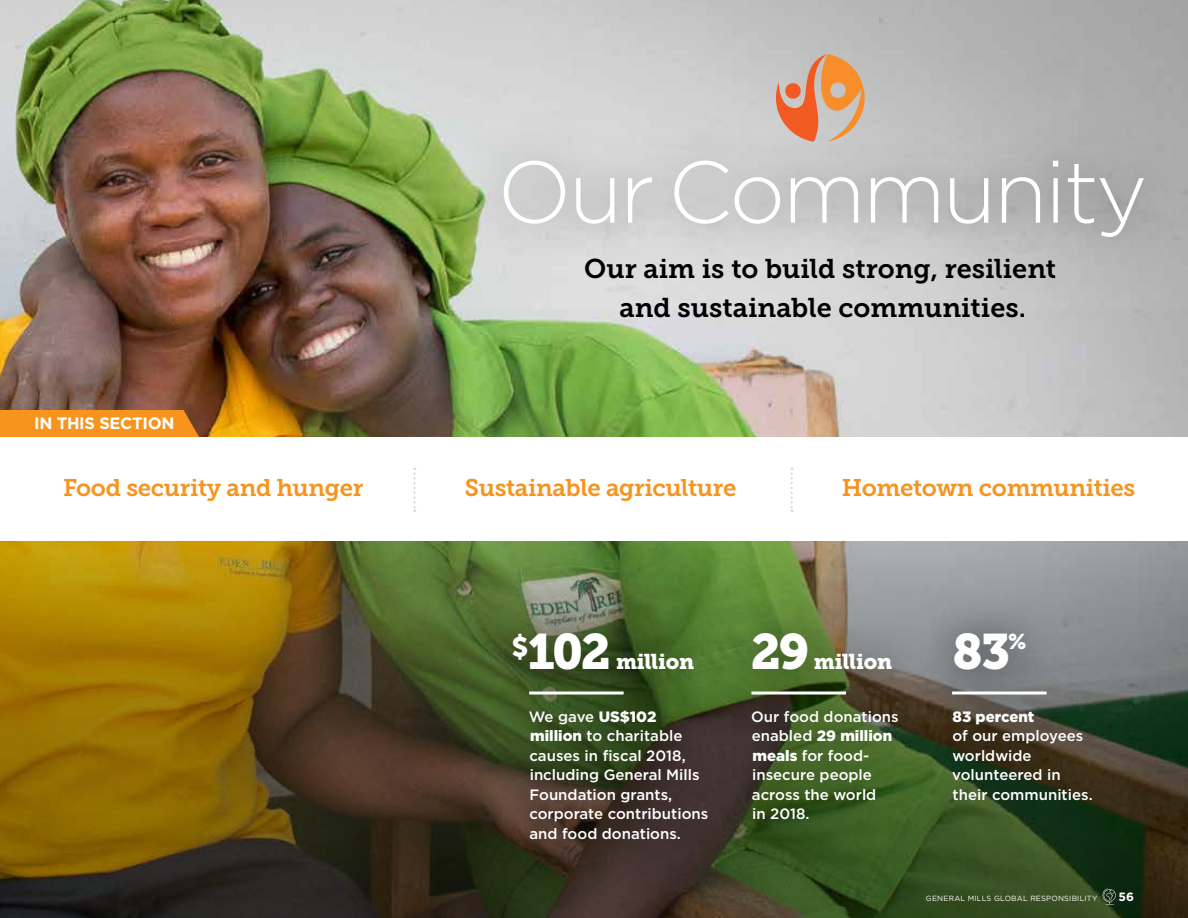
<style>
.page{position:relative;width:1188px;height:918px;background:#fff}
.page>*{position:absolute;margin:0;border:0;box-sizing:border-box;transform-origin:0 0}
.t1{font:300 87.3px "Gotham";letter-spacing:-.03em;color:#fff}
.t2{font:49.5px "Museo Slab 900";letter-spacing:-.045em;color:#fff}
.t3{font:27px/39px "Museo Slab 700";color:#000;text-align:center}
.t4{font:24px "Museo Slab 700";letter-spacing:-.015em;color:#f7941e}
.t5{font:21.3px "Museo Slab 900";letter-spacing:-.01em;color:#fff}
.t6{font:700 16.5px "Gotham";letter-spacing:-.02em;color:#fff}
.t7{font:500 15px/19.5px "Gotham";color:#fff}
.t8{font:900 15px "Gotham";color:#fff}
.t9{font:700 12px "Gotham";color:#fff}
.t10{font:7.5px "Gotham";letter-spacing:.03em;color:#fff}
.s1{font-weight:900}
</style>
<div class="page">
<img style="left:0;top:0;width:1188px;height:310px">
<img style="left:0;top:310px;width:1188px;height:608px">
<svg style="left:0;top:410px;width:203px;height:28px;background:#ef9326"></svg>
<div style="left:0;top:438px;width:1188px;height:103px;background:#fff"></div>
<svg style="left:413px;top:468px;width:3px;height:44px"></svg>
<svg style="left:790px;top:468px;width:3px;height:44px"></svg>
<div style="left:495px;top:674px;width:246px;height:201px;background:#000;opacity:.53"></div>
<div style="left:918px;top:675px;width:204px;height:162px;background:#000;opacity:.53"></div>
<div style="left:717px;top:676px;width:214px;height:180px;background:#000;opacity:.53"></div>
<div style="left:478px;top:596px;width:250px;height:111px;background:#000;opacity:.53"></div>
<div style="left:717px;top:597px;width:209px;height:110px;background:#000;opacity:.53"></div>
<div style="left:919px;top:596px;width:141px;height:110px;background:#000;opacity:.53"></div>
<div style="left:921px;top:653px;width:157px;height:79px;background:#000;opacity:.53"></div>
<hr style="left:952px;top:692px;width:95px;height:2px;background:#fff">
<div style="left:720px;top:653px;width:157px;height:79px;background:#000;opacity:.53"></div>
<hr style="left:751px;top:692px;width:95px;height:2px;background:#fff">
<div style="left:498px;top:653px;width:157px;height:79px;background:#000;opacity:.53"></div>
<hr style="left:529px;top:692px;width:95px;height:2px;background:#fff">
<div style="left:462px;top:119px;width:720px;height:159px;background:#000;opacity:.51"></div>
<svg style="left:776px;top:54px;width:89px;height:88px;background:#daa07d"></svg>
<svg style="left:1102px;top:888px;width:14px;height:17px"></svg>
<p class="t6" style="left:34px;top:413px;width:142px">IN THIS SECTION</p>
<h1 class="t1" style="left:497px;top:137px;width:652px">Our Community</h1>
<h3 class="t3" style="left:584px;top:250px;width:473px">Our aim is to build strong, resilient and sustainable communities.</h3>
<h3 class="t4" style="left:63px;top:474px;width:302px">Food security and hunger</h3>
<h3 class="t4" style="left:465px;top:474px;width:273px">Sustainable agriculture</h3>
<h3 class="t4" style="left:842px;top:474px;width:295px">Hometown communities</h3>
<h2 class="t2" style="left:512px;top:623px;width:100px"><sup>$</sup>102</h2>
<h3 class="t5" style="left:616px;top:649px;width:80px">million</h3>
<h2 class="t2" style="left:751px;top:623px;width:60px">29</h2>
<h3 class="t5" style="left:814px;top:649px;width:80px">million</h3>
<h2 class="t2" style="left:953px;top:623px;width:59px">83</h2>
<h3 class="t5" style="left:1008px;top:629px;width:20px">%</h3>
<p class="t7" style="left:529px;top:706px;width:181px">We gave <span class="s1">US$102 million</span> to charitable causes in fiscal 2018, including General Mills<br>Foundation grants, corporate contributions and food donations.</p>
<p class="t8" style="left:953px;top:706px;width:83px">83 percent</p>
<p class="t7" style="left:751px;top:706px;width:149px">Our food donations enabled <span class="s1">29 million meals</span> for food&shy;insecure people across the world<br>in 2018.</p>
<p class="t7" style="left:952px;top:726px;width:142px">of our employees worldwide volunteered in their communities.</p>
<p class="t10" style="left:926px;top:893px;width:173px">GENERAL MILLS GLOBAL RESPONSIBILITY</p>
<p class="t9" style="left:1118px;top:889px;width:17px">56</p>
</div>
